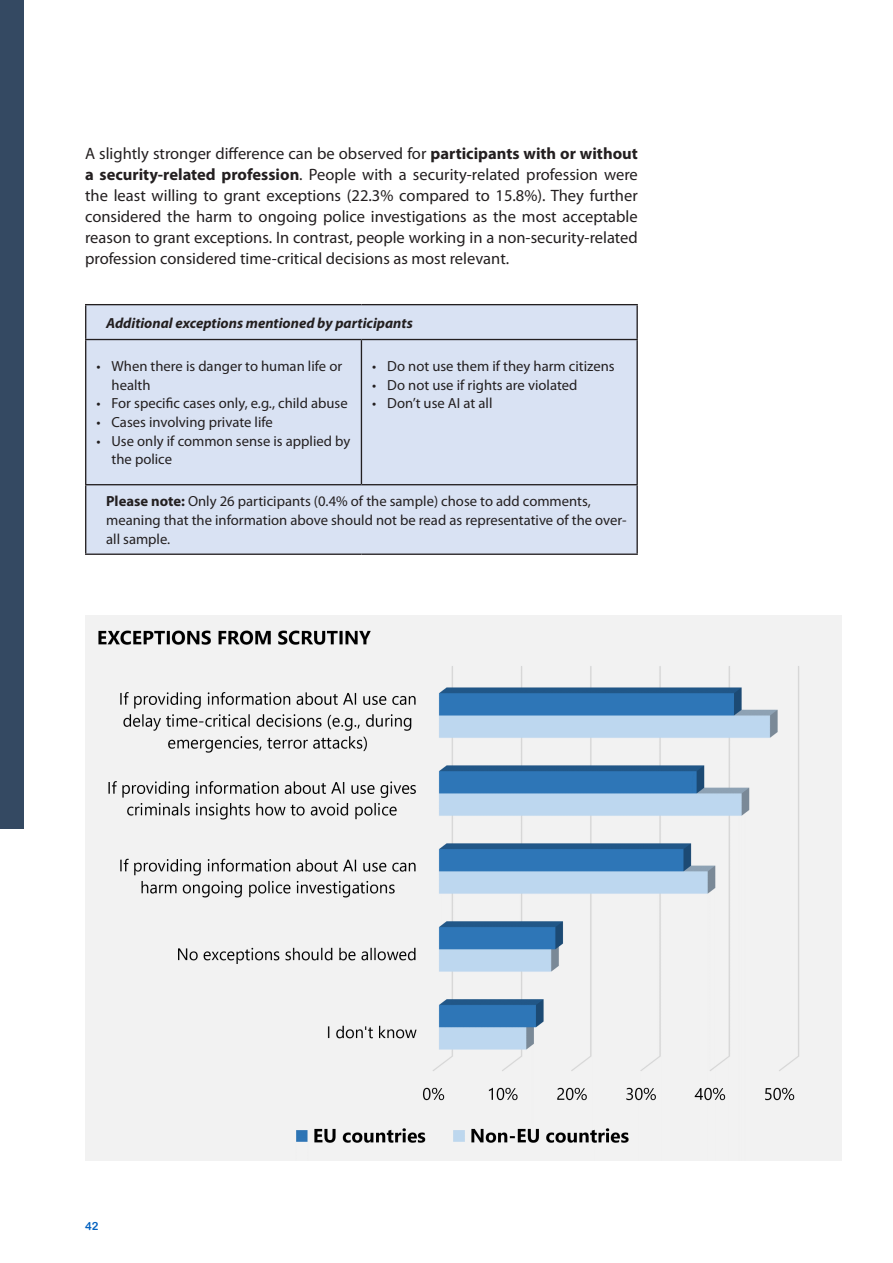
<style>
.page{position:relative;width:893px;height:1263px;background:#fff}
.page>*{position:absolute;margin:0;border:0;box-sizing:border-box;transform-origin:0 0}
.Normal{font:16.5px/21px "Myriad Pro";color:#231f20;text-align:justify}
.table_header{font:14.7px/18.6px "Myriad Pro";color:#231f20}
.table_header-2{font:italic 700 14.7px "Myriad Pro";color:#231f20}
.t1{font:11.25px "Arial Rounded MT Bold";color:#0563c1}
.s1{font-weight:700}
</style>
<div class="page">
<div style="left:0;top:0;width:23px;height:829px;background:#344962"></div>
<div style="left:86px;top:305px;width:550px;height:248px;background:#d9e2f3"></div>
<hr style="left:85px;top:304px;width:276px;height:1px;background:#231f20">
<hr style="left:85px;top:305px;width:1px;height:34px;background:#231f20">
<hr style="left:361px;top:304px;width:277px;height:1px;background:#231f20">
<hr style="left:636px;top:305px;width:2px;height:34px;background:#231f20">
<hr style="left:85px;top:339px;width:276px;height:1px;background:#231f20">
<hr style="left:85px;top:340px;width:1px;height:144px;background:#231f20">
<hr style="left:361px;top:339px;width:277px;height:1px;background:#231f20">
<hr style="left:361px;top:340px;width:1px;height:144px;background:#231f20">
<hr style="left:636px;top:340px;width:2px;height:144px;background:#231f20">
<hr style="left:85px;top:484px;width:276px;height:1px;background:#231f20">
<hr style="left:85px;top:485px;width:1px;height:68px;background:#231f20">
<hr style="left:361px;top:484px;width:277px;height:1px;background:#231f20">
<hr style="left:636px;top:485px;width:2px;height:68px;background:#231f20">
<hr style="left:85px;top:553px;width:276px;height:2px;background:#231f20">
<hr style="left:361px;top:553px;width:277px;height:2px;background:#231f20">
<img style="left:85px;top:615px;width:757px;height:545px">
<p class="Normal" style="left:85px;top:143px;width:554px">A slightly stronger difference can be observed for <span class="s1">participants with or without a security-related profession</span>. People with a security-related profession were the least willing to grant exceptions (22.3% compared to 15.8%). They further considered the harm to ongoing police investigations as the most acceptable reason to grant exceptions. In contrast, people working in a non-security-related profession considered time-critical decisions as most relevant.</p>
<p class="table_header-2" style="left:106px;top:313px;width:308px">Additional exceptions mentioned by participants</p>
<p class="table_header" style="left:112px;top:356px;width:232px;text-indent:-15px">• When there is danger to human life or health</p>
<p class="table_header" style="left:96px;top:394px;width:253px">• For specific cases only, e.g., child abuse</p>
<p class="table_header" style="left:96px;top:412px;width:178px">• Cases involving private life</p>
<p class="table_header" style="left:112px;top:431px;width:240px;text-indent:-15px">• Use only if common sense is applied by the police</p>
<p class="table_header" style="left:372px;top:356px;width:244px">• Do not use them if they harm citizens</p>
<p class="table_header" style="left:372px;top:375px;width:207px">• Do not use if rights are violated</p>
<p class="table_header" style="left:372px;top:394px;width:122px">• Don’t use AI at all</p>
<p class="table_header" style="left:106px;top:492px;width:522px"><span class="s1">Please note:</span> Only 26 participants (0.4% of the sample) chose to add comments, meaning that the information above should not be read as representative of the over&shy;all sample.</p>
<p class="t1" style="left:85px;top:1219px;width:15px">42</p>
</div>
